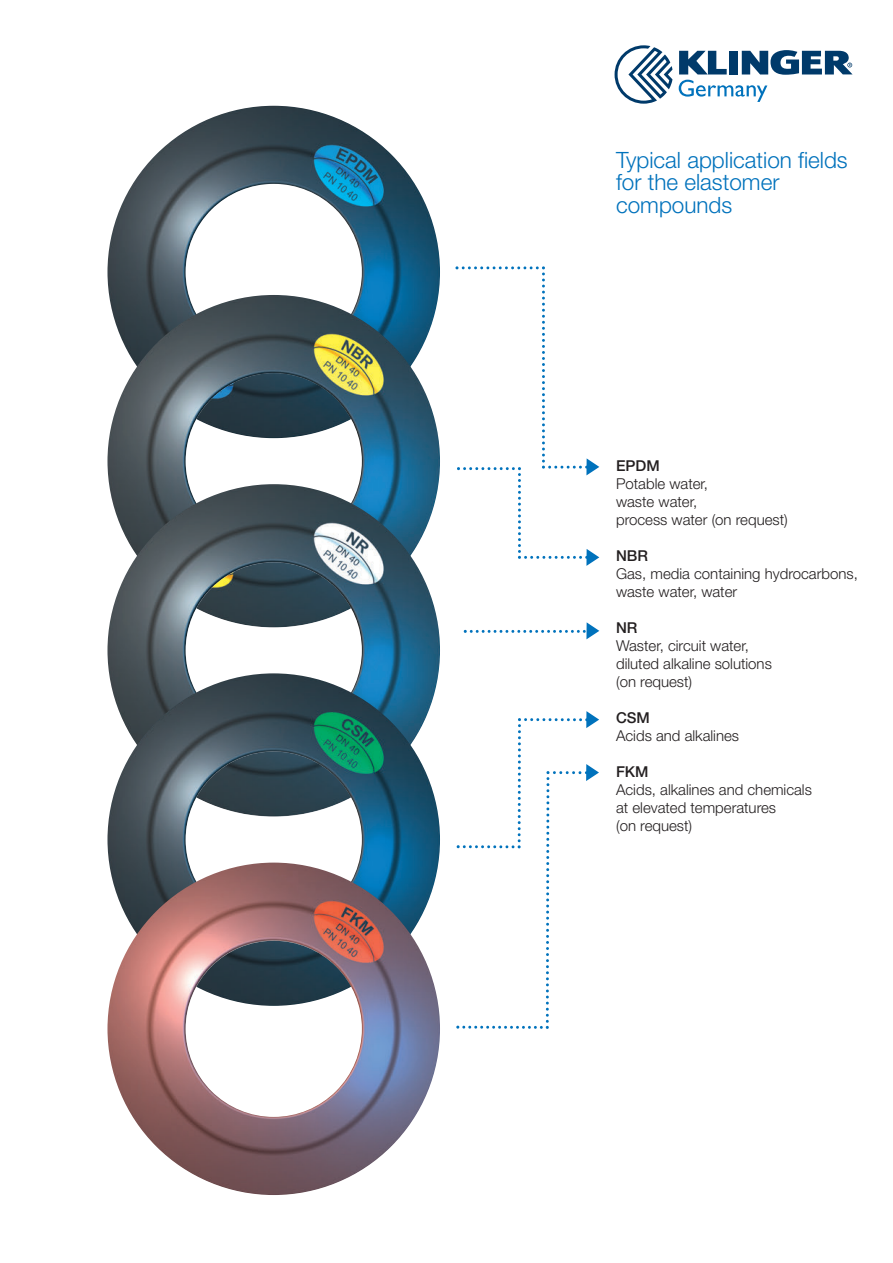
<style>
.page{position:relative;width:893px;height:1263px;background:#fff}
.page>*{position:absolute;margin:0;border:0;box-sizing:border-box;transform-origin:0 0}
.t1{font:300 22.5px/22.5px "Helvetica Neue LT Pro";color:#0072bc}
.t2{font:300 15px/18px "Helvetica Neue LT Pro";color:#231f20}
.t3{font:500 15px "Helvetica Neue LT Pro";color:#231f20}
</style>
<div class="page">
<svg style="left:614px;top:45px;width:58px;height:59px"></svg>
<svg style="left:679px;top:50px;width:173px;height:52px"></svg>
<img style="left:107px;top:106px;width:333px;height:189px">
<img style="left:107px;top:295px;width:333px;height:189px">
<img style="left:107px;top:484px;width:333px;height:189px">
<img style="left:107px;top:673px;width:333px;height:190px">
<img style="left:107px;top:863px;width:333px;height:332px">
<svg style="left:455px;top:266px;width:144px;height:300px"></svg>
<svg style="left:464px;top:622px;width:135px;height:17px"></svg>
<svg style="left:456px;top:711px;width:143px;height:318px"></svg>
<h1 class="t1" style="left:616px;top:148px;width:233px">Typical application fields for the elastomer compounds</h1>
<p class="t3" style="left:616px;top:457px;width:45px">EPDM</p>
<p class="t2" style="left:616px;top:475px;width:173px">Potable water,<br>waste water,<br>process water (on request)</p>
<p class="t3" style="left:616px;top:547px;width:33px">NBR</p>
<p class="t2" style="left:616px;top:565px;width:243px">Gas, media containing hydrocarbons, waste water, water</p>
<p class="t3" style="left:616px;top:619px;width:23px">NR</p>
<p class="t2" style="left:616px;top:637px;width:157px">Waster, circuit water, diluted alkaline solutions (on request)</p>
<p class="t3" style="left:616px;top:709px;width:35px">CSM</p>
<p class="t2" style="left:616px;top:727px;width:125px">Acids and alkalines</p>
<p class="t3" style="left:616px;top:763px;width:34px">FKM</p>
<p class="t2" style="left:616px;top:781px;width:197px">Acids, alkalines and chemicals at elevated temperatures<br>(on request)</p>
</div>
